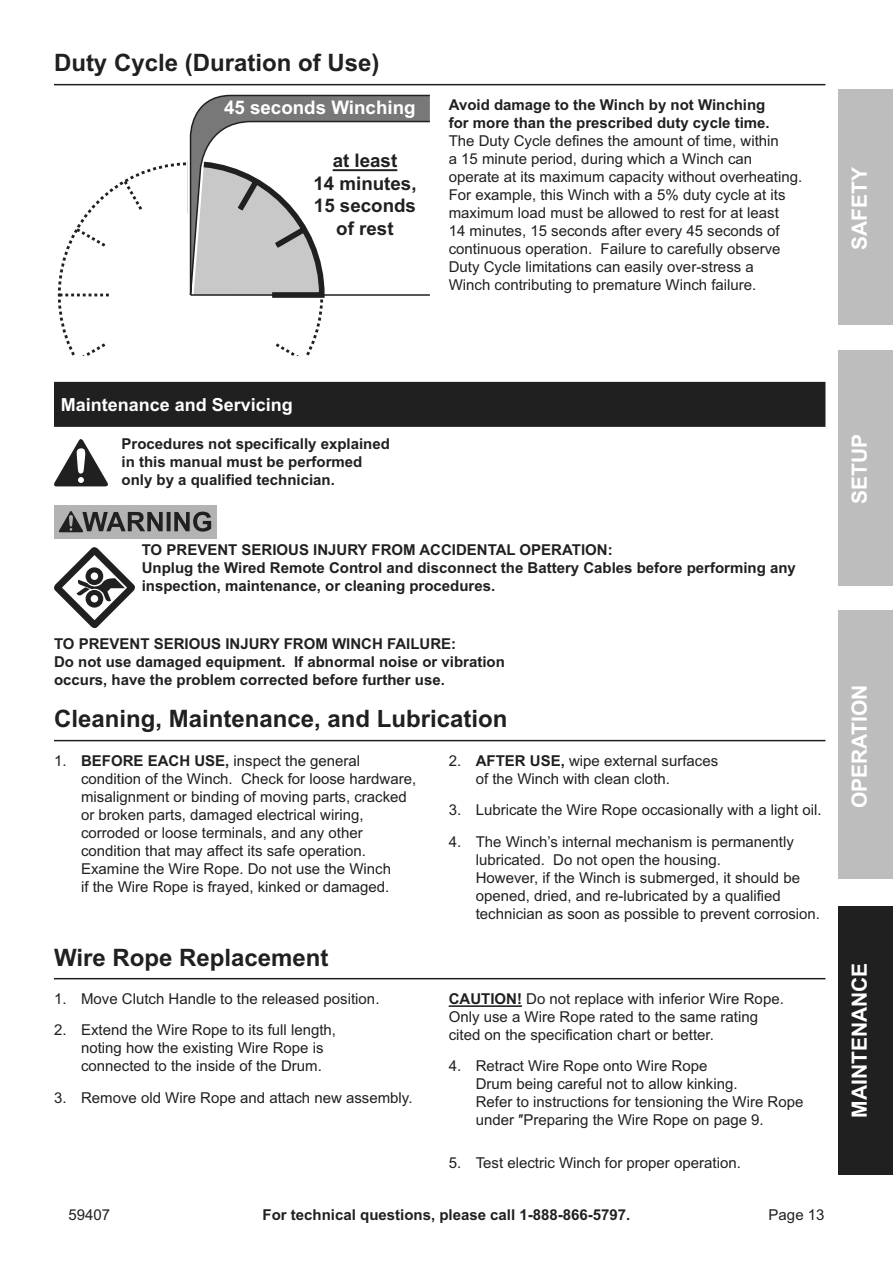
<style>
.page{position:relative;width:893px;height:1263px;background:#fff}
.page>*{position:absolute;margin:0;border:0;box-sizing:border-box;transform-origin:0 0}
.Subheading{font:700 24px "Arial";color:#202020}
.t1{font:700 21px "Arial";color:#fff}
.t2{font:700 18.75px/22.5px "Arial";color:#202020;text-align:center}
.t3{font:700 18.75px "Arial";color:#fff}
.Heading{font:700 18px "Arial";color:#fff}
.Paragraph{font:15px/18px "Arial";color:#202020}
.Safety_Section_Messa{font:700 15px/18px "Arial";color:#202020}
.Note{font:15px/18px "Arial";color:#202020}
.Indented_no_list{font:700 15px/18px "Arial";color:#202020}
.s1{font-weight:700}
</style>
<div class="page">
<div style="left:839px;top:906px;width:54px;height:269px;background:#202020"></div>
<div style="left:839px;top:90px;width:54px;height:235px;background:#bdbdbd"></div>
<div style="left:839px;top:610px;width:54px;height:269px;background:#bdbdbd"></div>
<div style="left:839px;top:350px;width:54px;height:235px;background:#bdbdbd"></div>
<hr style="left:54px;top:84px;width:771px;height:1px;background:#202020">
<svg style="left:57px;top:161px;width:268px;height:194px"></svg>
<svg style="left:189px;top:94px;width:241px;height:202px"></svg>
<div style="left:54px;top:382px;width:771px;height:45px;background:#202020"></div>
<svg style="left:54px;top:439px;width:54px;height:47px"></svg>
<hr style="left:54px;top:740px;width:771px;height:1px;background:#202020">
<div style="left:54px;top:505px;width:162px;height:33px;background:#b3b3b3"></div>
<svg style="left:58px;top:511px;width:153px;height:21px"></svg>
<svg style="left:54px;top:547px;width:81px;height:82px"></svg>
<hr style="left:54px;top:978px;width:771px;height:1px;background:#202020">
<hr style="left:449px;top:1005px;width:73px;height:2px;background:#202020">
<p class="Subheading" style="left:54px;top:47px;width:327px">Duty Cycle (Duration of Use)</p>
<p class="t3" style="left:224px;top:95px;width:193px">45 seconds Winching</p>
<p class="Paragraph" style="left:449px;top:96px;width:355px"><span class="s1">Avoid damage to the Winch by not Winching<br>for more than the prescribed duty cycle time.<br></span>The Duty Cycle defines the amount of time, within<br>a 15 minute period, during which a Winch can operate at its maximum capacity without overheating.<br>For example, this Winch with a 5% duty cycle at its maximum load must be allowed to rest for at least<br>14 minutes, 15 seconds after every 45 seconds of continuous operation. Failure to carefully observe Duty Cycle limitations can easily over‑stress a<br>Winch contributing to premature Winch failure.</p>
<p class="t2" style="left:313px;top:150px;width:105px">at least<br>14 minutes,<br>15 seconds of rest</p>
<h2 class="t1" style="left:845px;top:250px;width:84px;rotate:-90deg">Safety</h2>
<p class="Heading" style="left:61px;top:392px;width:234px">Maintenance and Servicing</p>
<p class="Indented_no_list" style="left:122px;top:435px;width:270px">Procedures not specifically explained in this manual must be performed only by a qualified technician.</p>
<p class="Safety_Section_Messa" style="left:142px;top:541px;width:656px">TO PREVENT SERIOUS INJURY FROM ACCIDENTAL OPERATION:<br>Unplug the Wired Remote Control and disconnect the Battery Cables before performing any inspection, maintenance, or cleaning procedures.</p>
<p class="Safety_Section_Messa" style="left:54px;top:635px;width:452px">TO PREVENT SERIOUS INJURY FROM WINCH FAILURE:<br>Do not use damaged equipment. If abnormal noise or vibration occurs, have the problem corrected before further use.</p>
<p class="Subheading" style="left:54px;top:703px;width:455px">Cleaning, Maintenance, and Lubrication</p>
<p class="Paragraph" style="left:81px;top:751px;width:337px;text-indent:-27px">1. <span class="s1">BEFORE EACH USE,</span> inspect the general condition of the Winch. Check for loose hardware, misalignment or binding of moving parts, cracked or broken parts, damaged electrical wiring, corroded or loose terminals, and any other condition that may affect its safe operation.<br>Examine the Wire Rope. Do not use the Winch<br>if the Wire Rope is frayed, kinked or damaged.</p>
<p class="Paragraph" style="left:476px;top:751px;width:244px;text-indent:-27px">2. <span class="s1">AFTER USE,</span> wipe external surfaces of the Winch with clean cloth.</p>
<p class="Paragraph" style="left:449px;top:801px;width:374px">3. Lubricate the Wire Rope occasionally with a light oil.</p>
<p class="Paragraph" style="left:476px;top:832px;width:346px;text-indent:-27px">4. The Winch’s internal mechanism is permanently lubricated. Do not open the housing.<br>However, if the Winch is submerged, it should be opened, dried, and re-lubricated by a qualified technician as soon as possible to prevent corrosion.</p>
<p class="Subheading" style="left:54px;top:941px;width:276px">Wire Rope Replacement</p>
<p class="Paragraph" style="left:54px;top:990px;width:327px">1. Move Clutch Handle to the released position.</p>
<p class="Paragraph" style="left:81px;top:1021px;width:257px;text-indent:-27px">2. Extend the Wire Rope to its full length, noting how the existing Wire Rope is connected to the inside of the Drum.</p>
<p class="Paragraph" style="left:54px;top:1089px;width:360px">3. Remove old Wire Rope and attach new assembly.</p>
<p class="Note" style="left:449px;top:990px;width:337px"><span class="s1">CAUTION!</span> Do not replace with inferior Wire Rope.<br>Only use a Wire Rope rated to the same rating cited on the specification chart or better.</p>
<p class="Paragraph" style="left:476px;top:1057px;width:329px;text-indent:-27px">4. Retract Wire Rope onto Wire Rope<br>Drum being careful not to allow kinking.<br>Refer to instructions for tensioning the Wire Rope under ″Preparing the Wire Rope on page 9.</p>
<p class="Paragraph" style="left:449px;top:1153px;width:294px">5. Test electric Winch for proper operation.</p>
<p class="Paragraph" style="left:68px;top:1206px;width:43px">59407</p>
<p class="Safety_Section_Messa" style="left:263px;top:1206px;width:369px">For technical questions, please call 1-888-866-5797.</p>
<p class="Paragraph" style="left:769px;top:1206px;width:57px">Page 13</p>
<h2 class="t1" style="left:845px;top:504px;width:69px;rotate:-90deg">Setup</h2>
<h2 class="t1" style="left:845px;top:808px;width:125px;rotate:-90deg">Operation</h2>
<h2 class="t1" style="left:845px;top:1118px;width:157px;rotate:-90deg">Maintenance</h2>
</div>
